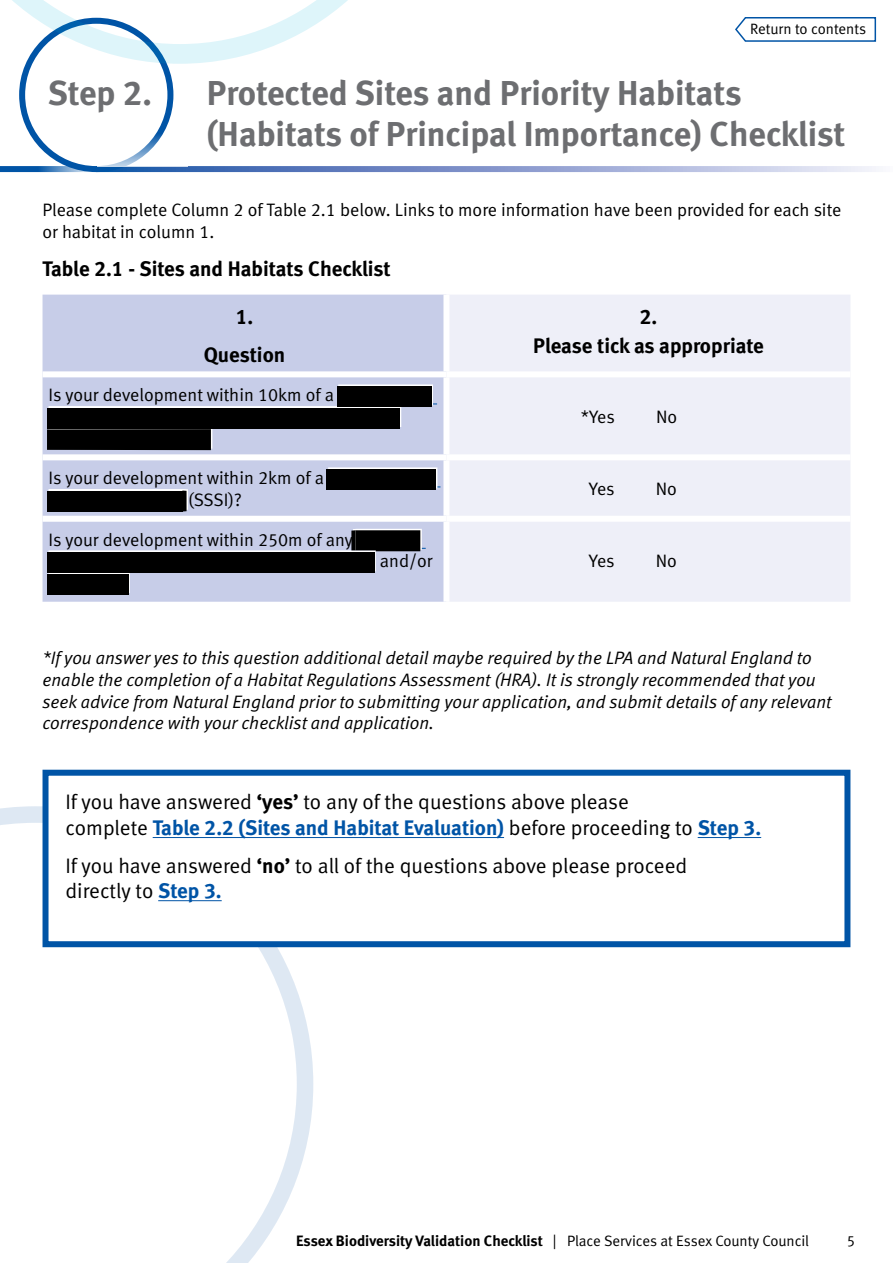
<style>
.page{position:relative;width:893px;height:1263px;background:#fff}
.page>*{position:absolute;margin:0;border:0;box-sizing:border-box;transform-origin:0 0}
.t1{font:34.5px/41.4px "Meta Bold LF";color:#6d6e71}
.t2{font:21px/25.2px "Meta Normal LF";color:#000}
.t3{font:21px/38px "Meta Bold LF";color:#000;text-align:center}
.t4{font:21px "Meta Bold LF";color:#0054a6}
.t5{font:italic 18px/21.6px "Meta Normal LF";color:#000}
.t6{font:18px/21.6px "Meta Normal LF";color:#000}
.t7{font:15px "Meta Bold LF";color:#000}
.t8{font:15px "Meta Normal LF";color:#000}
.s1{font-family:"Meta Bold LF"}
.s2{font-family:"Meta Normal LF";color:#000}
.s3{font-family:"Meta Bold LF";color:#0054a6}
.s4{font-family:"Meta Normal LF"}
</style>
<div class="page">
<svg style="left:0;top:806px;width:313px;height:457px"></svg>
<div style="left:43px;top:295px;width:400px;height:307px;background:#c7cde8"></div>
<div style="left:450px;top:295px;width:400px;height:307px;background:#eeeff8"></div>
<div style="left:43px;top:371px;width:403px;height:6px;background:#fff"></div>
<div style="left:446px;top:371px;width:404px;height:6px;background:#fff"></div>
<div style="left:43px;top:454px;width:403px;height:6px;background:#fff"></div>
<div style="left:446px;top:454px;width:404px;height:6px;background:#fff"></div>
<div style="left:43px;top:516px;width:403px;height:6px;background:#fff"></div>
<div style="left:446px;top:516px;width:404px;height:6px;background:#fff"></div>
<div style="left:46px;top:773px;width:801px;height:171px;background:#fff"></div>
<hr style="left:153px;top:837px;width:351px;height:1px;background:#0054a6">
<hr style="left:698px;top:837px;width:63px;height:1px;background:#0054a6">
<hr style="left:158px;top:900px;width:64px;height:1px;background:#0054a6">
<div style="left:43px;top:770px;width:807px;height:177px;border:6px solid #0054a6"></div>
<svg style="left:0;top:166px;width:876px;height:6px"></svg>
<svg style="left:38px;top:148px;width:57px;height:25px"></svg>
<div style="left:19px;top:18px;width:154px;height:154px;border:6px solid #0054a6;border-radius:50%"></div>
<div style="left:97px;top:133px;width:91px;height:33px;background:#fff"></div>
<svg style="left:735px;top:17px;width:142px;height:25px"></svg>
<svg style="left:12px;top:0;width:336px;height:64px"></svg>
<div style="left:337px;top:386px;width:94px;height:21px;background:#000"></div>
<div style="left:47px;top:407px;width:353px;height:21px;background:#000"></div>
<div style="left:47px;top:429px;width:164px;height:21px;background:#000"></div>
<div style="left:327px;top:469px;width:109px;height:21px;background:#000"></div>
<div style="left:182px;top:490px;width:5px;height:21px;background:#000"></div>
<div style="left:47px;top:490px;width:135px;height:21px;background:#000"></div>
<div style="left:47px;top:573px;width:81px;height:21px;background:#000"></div>
<svg style="left:355px;top:530px;width:71px;height:21px"></svg>
<svg style="left:351px;top:530px;width:4px;height:20px"></svg>
<div style="left:47px;top:552px;width:327px;height:21px;background:#000"></div>
<p class="t8" style="left:750px;top:20px;width:117px">Return to contents</p>
<h1 class="t1" style="left:48px;top:72px;width:106px">Step 2.</h1>
<h1 class="t1" style="left:207px;top:72px;width:640px">Protected Sites and Priority Habitats (Habitats of Principal Importance) Checklist</h1>
<p class="t6" style="left:43px;top:199px;width:800px">Please complete Column 2 of Table 2.1 below. Links to more information have been provided for each site or habitat in column 1.</p>
<p class="t3" style="left:43px;top:249px;width:350px">Table 2.1 - Sites and Habitats Checklist</p>
<p class="t3" style="left:204px;top:297px;width:83px">1.<br>Question</p>
<p class="t3" style="left:533px;top:301px;width:232px;line-height:29.4px">2.<br>Please tick as appropriate</p>
<p class="t6" style="left:49px;top:384px;width:287px">Is your development within 10km of a</p>
<p class="t6" style="left:581px;top:406px;width:35px">*Yes</p>
<p class="t6" style="left:656px;top:406px;width:23px">No</p>
<p class="t6" style="left:188px;top:467px;width:137px;text-indent:-140px">Is your development within 2km of a (SSSI)?</p>
<p class="t6" style="left:589px;top:478px;width:27px">Yes</p>
<p class="t6" style="left:656px;top:478px;width:23px">No</p>
<p class="t6" style="left:49px;top:528px;width:306px">Is your development within 250m of any</p>
<p class="t6" style="left:380px;top:550px;width:54px">and/or</p>
<p class="t6" style="left:589px;top:550px;width:27px">Yes</p>
<p class="t6" style="left:656px;top:550px;width:23px">No</p>
<p class="t5" style="left:43px;top:647px;width:790px">*If you answer yes to this question additional detail maybe required by the LPA and Natural England to enable the completion of a Habitat Regulations Assessment (HRA). It is strongly recommended that you seek advice from Natural England prior to submitting your application, and submit details of any relevant correspondence with your checklist and application.</p>
<p class="t2" style="left:66px;top:789px;width:565px">If you have answered <span class="s1">‘yes’</span> to any of the questions above please</p>
<p class="t4" style="left:66px;top:815px;width:697px"><span class="s2">complete</span> Table 2.2 (Sites and Habitat Evaluation) <span class="s2">before proceeding to</span> Step 3.</p>
<p class="t2" style="left:66px;top:852px;width:623px">If you have answered <span class="s1">‘no’</span> to all of the questions above please proceed directly to <span class="s3">Step 3.</span></p>
<p class="t7" style="left:296px;top:1232px;width:514px">Essex Biodiversity Validation Checklist <span class="s4">| Place Services at Essex County Council</span></p>
<p class="t8" style="left:847px;top:1232px;width:10px">5</p>
</div>
